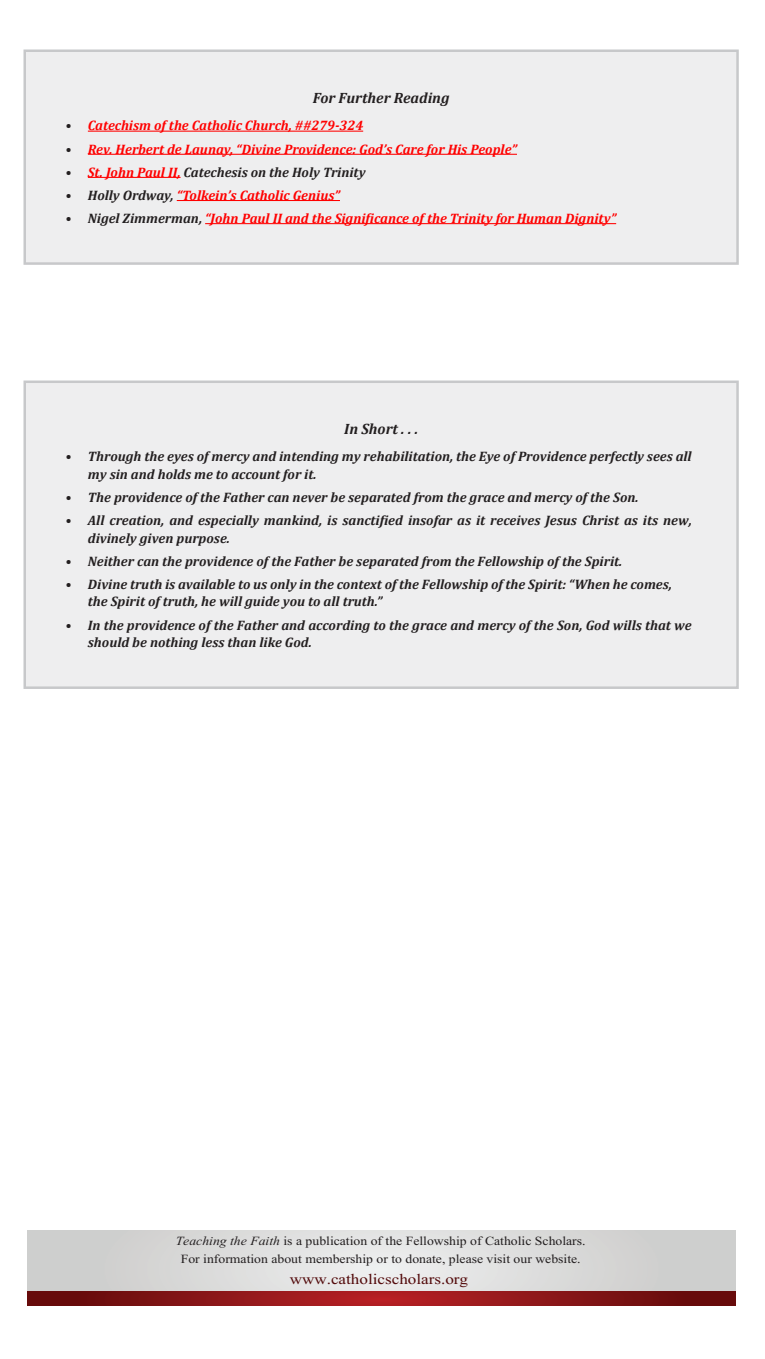
<style>
.page{position:relative;width:765px;height:1359px;background:#fff}
.page>*{position:absolute;margin:0;border:0;box-sizing:border-box;transform-origin:0 0}
.t1{font:22.5px "Angsana New";color:#530b0c;scale:1.15 1}
.t2{font:19px/17.8px "Angsana New";color:#231f20;scale:1.1 1}
.Heading_3{font:italic 700 15px "Cambria";color:#231f20}
.t3{font:italic 700 13.75px/17.5px "Cambria";color:#231f20}
.t4{font:italic 700 13.75px "Cambria";color:#f00}
.s1{color:#231f20}
.s2{color:#f00}
.s3{font-style:italic}
</style>
<div class="page">
<div style="left:25px;top:382px;width:713px;height:306px;background:#eeeeef"></div>
<div style="left:23px;top:381px;width:716px;height:308px;border:2px solid #c7c8ca"></div>
<div style="left:25px;top:51px;width:713px;height:213px;background:#eeeeef"></div>
<hr style="left:88px;top:131px;width:275px;height:1px;background:#f00">
<hr style="left:88px;top:154px;width:429px;height:1px;background:#f00">
<hr style="left:88px;top:177px;width:93px;height:1px;background:#f00">
<hr style="left:177px;top:200px;width:163px;height:1px;background:#f00">
<hr style="left:205px;top:223px;width:411px;height:1px;background:#f00">
<div style="left:23px;top:49px;width:716px;height:216px;border:2px solid #c7c8ca"></div>
<svg style="left:27px;top:1231px;width:708px;height:60px;background:#dadad9"></svg>
<svg style="left:27px;top:1291px;width:708px;height:15px;background:#891517"></svg>
<p class="Heading_3" style="left:313px;top:87px;width:138px">For Further Reading</p>
<p class="t4" style="left:65px;top:116px;width:299px"><span class="s1">•</span> Catechism of the Catholic Church, ##279-324</p>
<p class="t4" style="left:65px;top:139px;width:453px"><span class="s1">•</span> Rev. Herbert de Launay, “Divine Providence: God’s Care for His People”</p>
<p class="t3" style="left:65px;top:163px;width:302px">• <span class="s2">St. John Paul II,</span> Catechesis on the Holy Trinity</p>
<p class="t4" style="left:65px;top:185px;width:276px"><span class="s1">• Holly Ordway,</span> “Tolkein’s Catholic Genius”</p>
<p class="t4" style="left:65px;top:209px;width:552px"><span class="s1">• Nigel Zimmerman,</span> “John Paul II and the Significance of the Trinity for Human Dignity”</p>
<p class="Heading_3" style="left:344px;top:418px;width:75px">In Short . . .</p>
<p class="t3" style="left:88px;top:448px;width:605px;text-indent:-22px">• Through the eyes of mercy and intending my rehabilitation, the Eye of Providence perfectly sees all my sin and holds me to account for it.</p>
<p class="t3" style="left:65px;top:488px;width:575px">• The providence of the Father can never be separated from the grace and mercy of the Son.</p>
<p class="t3" style="left:88px;top:511px;width:605px;text-indent:-22px">• All creation, and especially mankind, is sanctified insofar as it receives Jesus Christ as its new, divinely given purpose.</p>
<p class="t3" style="left:65px;top:552px;width:558px">• Neither can the providence of the Father be separated from the Fellowship of the Spirit.</p>
<p class="t3" style="left:88px;top:575px;width:586px;text-indent:-23px">• Divine truth is available to us only in the context of the Fellowship of the Spirit: “When he comes, the Spirit of truth, he will guide you to all truth.”</p>
<p class="t3" style="left:88px;top:616px;width:605px;text-indent:-22px">• In the providence of the Father and according to the grace and mercy of the Son, God wills that we should be nothing less than like God.</p>
<p class="t2" style="left:176px;top:1231px;width:374px"><span class="s3">Teaching the Faith</span> is a publication of the Fellowship of Catholic Scholars.<br>For information about membership or to donate, please visit our website.</p>
<p class="t1" style="left:290px;top:1263px;width:157px">www.catholicscholars.org</p>
</div>
